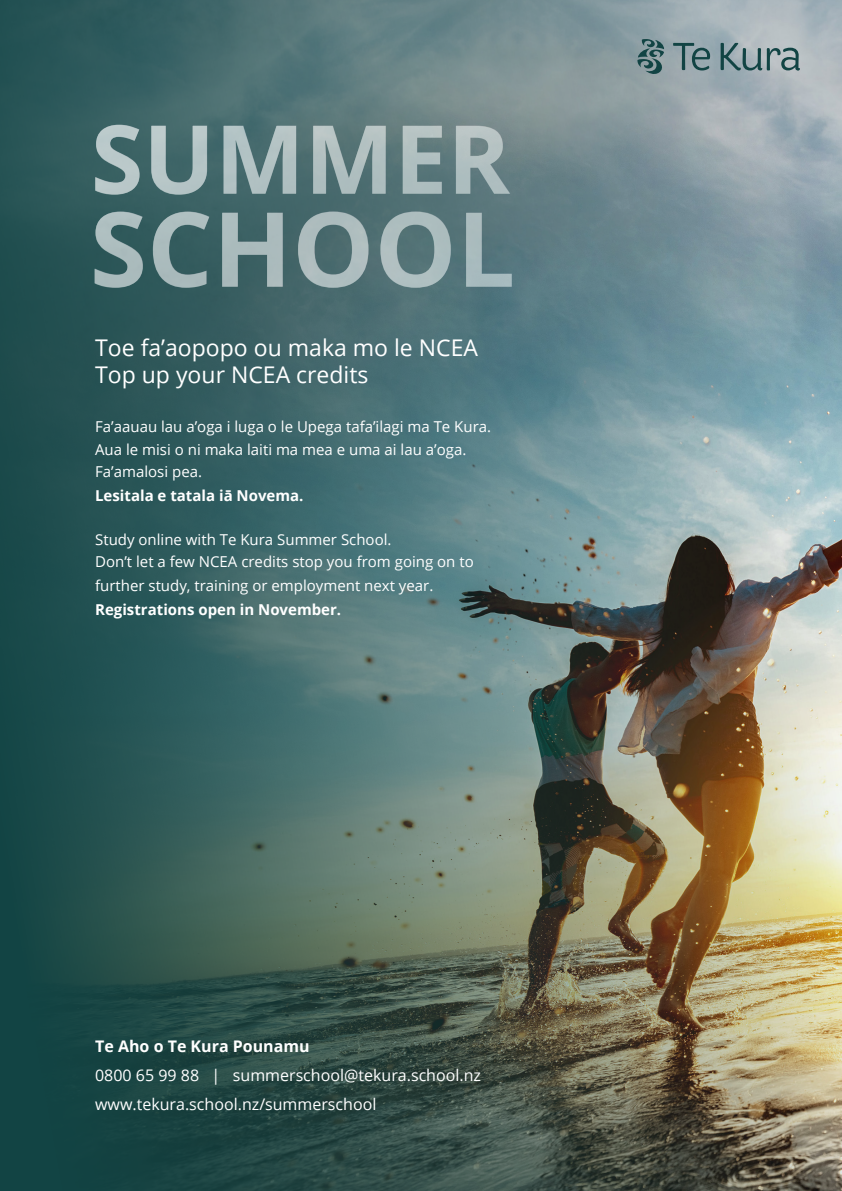
<style>
.page{position:relative;width:842px;height:1191px;background:#fff}
.page>*{position:absolute;margin:0;border:0;box-sizing:border-box;transform-origin:0 0}
.t1{font:23px "Open Sans";color:#fff}
.t2{font:16px "Open Sans";color:#fff}
.t3{font:700 16px "Open Sans";color:#fff}
.t4{font:15px/22px "Open Sans";color:#fff}
.t5{font:700 15px "Open Sans";color:#fff}
</style>
<div class="page">
<img style="left:0;top:0;width:842px;height:1191px">
<svg style="left:95px;top:125px;width:415px;height:70px;background:#809899"></svg>
<svg style="left:95px;top:212px;width:417px;height:76px;background:#718c8f"></svg>
<svg style="left:637px;top:39px;width:28px;height:35px"></svg>
<svg style="left:673px;top:43px;width:37px;height:27px"></svg>
<svg style="left:720px;top:43px;width:80px;height:28px;background:#81969a"></svg>
<p class="t1" style="left:95px;top:332px;width:384px">Toe fa’aopopo ou maka mo le NCEA</p>
<p class="t1" style="left:95px;top:359px;width:275px">Top up your NCEA credits</p>
<p class="t4" style="left:95px;top:415px;width:397px">Fa’aauau lau a’oga i luga o le Upega tafa’ilagi ma Te Kura.</p>
<p class="t4" style="left:95px;top:438px;width:373px">Aua le misi o ni maka laiti ma mea e uma ai lau a’oga.<br>Fa’amalosi pea.</p>
<p class="t5" style="left:95px;top:485px;width:210px">Lesitala e tatala iā Novema.</p>
<p class="t4" style="left:95px;top:528px;width:298px">Study online with Te Kura Summer School.</p>
<p class="t4" style="left:95px;top:550px;width:380px">Don’t let a few NCEA credits stop you from going on to</p>
<p class="t4" style="left:95px;top:574px;width:340px">further study, training or employment next year.</p>
<p class="t5" style="left:95px;top:598px;width:248px">Registrations open in November.</p>
<p class="t3" style="left:95px;top:1035px;width:216px">Te Aho o Te Kura Pounamu</p>
<p class="t2" style="left:95px;top:1064px;width:387px">0800 65 99 88 | summerschool@tekura.school.nz</p>
<p class="t2" style="left:95px;top:1093px;width:283px">www.tekura.school.nz/summerschool</p>
</div>
